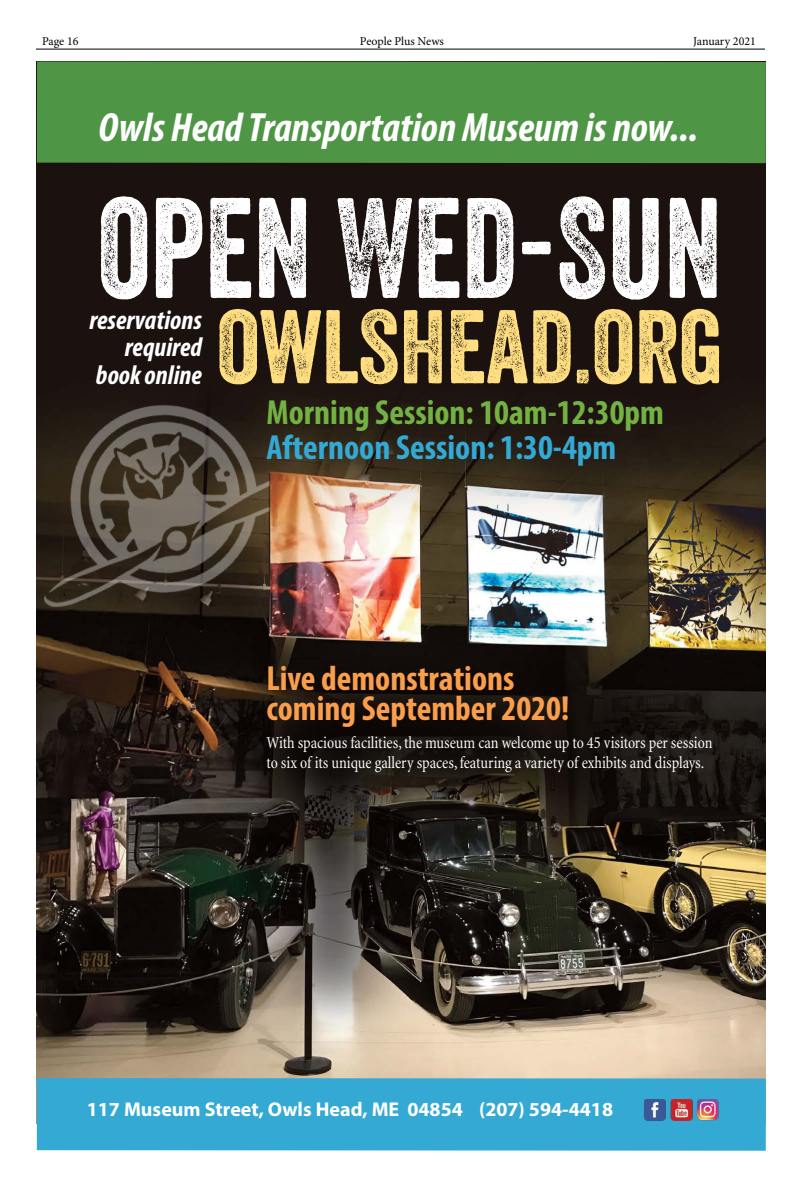
<style>
.page{position:relative;width:801px;height:1188px;background:#fff}
.page>*{position:absolute;margin:0;border:0;box-sizing:border-box;transform-origin:0 0}
.t1{font:138px "Veneer Two";color:#fff;scale:.9 1}
.t2{font:101px "Veneer Two";color:#fede81}
.t3{font:italic 700 condensed 41px "Myriad Pro";color:#fff}
.t4{font:700 condensed 35px/30px "Myriad Pro";color:#f99e4d}
.t5{font:700 condensed 35px "Myriad Pro";color:#73b242}
.t6{font:700 condensed 35px "Myriad Pro";color:#33a9d4}
.t7{font:italic 700 condensed 27px/27.4px "Myriad Pro";color:#fff;text-align:right}
.t8{font:700 20px "Myriad Pro";color:#fff}
.t9{font:condensed 17px/20.4px "Minion";color:#fff;scale:.95 1}
.t10{font:12px "Minion Pro";letter-spacing:-.005em;color:#000}
</style>
<div class="page">
<hr style="left:36px;top:49px;width:729px;height:1px;background:#000">
<img style="left:37px;top:163px;width:729px;height:915px">
<img style="left:36px;top:371px;width:234px;height:254px">
<div style="left:37px;top:61px;width:729px;height:102px;background:#4e9645"></div>
<div style="left:37px;top:1078px;width:729px;height:73px;background:#33a9d4"></div>
<img style="left:643px;top:1099px;width:77px;height:22px">
<p class="t10" style="left:42px;top:33px;width:38px">Page 16</p>
<p class="t10" style="left:360px;top:33px;width:86px">People Plus News</p>
<p class="t10" style="left:693px;top:33px;width:64px">January 2021</p>
<h3 class="t3" style="left:99px;top:102px;width:601px">Owls Head Transportation Museum is now...</h3>
<h1 class="t1" style="left:98px;top:164px;width:695px">OPEN WED-SUN</h1>
<h2 class="t2" style="left:217px;top:285px;width:508px">OWLSHEAD.ORG</h2>
<h3 class="t7" style="left:89px;top:305px;width:114px">reservations required book online</h3>
<h3 class="t5" style="left:267px;top:391px;width:399px">Morning Session: 10am-12:30pm</h3>
<h3 class="t6" style="left:267px;top:426px;width:351px">Afternoon Session: 1:30-4pm</h3>
<h3 class="t4" style="left:267px;top:663px;width:304px">Live demonstrations coming September 2020!</h3>
<p class="t9" style="left:267px;top:733px;width:471px">With spacious facilities, the museum can welcome up to 45 visitors per session to six of its unique gallery spaces, featuring a variety of exhibits and displays.</p>
<p class="t8" style="left:87px;top:1097px;width:528px">117 Museum Street, Owls Head, ME 04854 (207) 594-4418</p>
</div>
